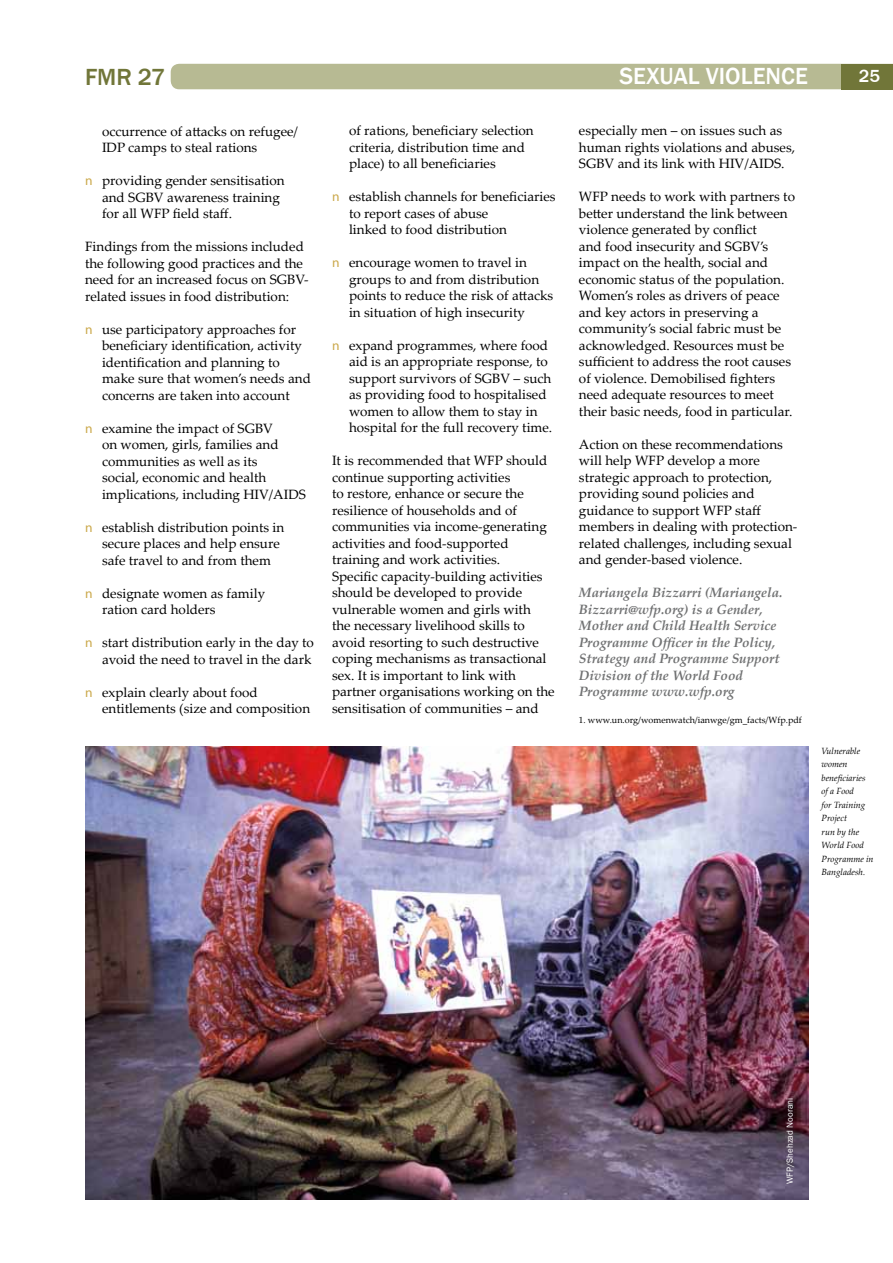
<style>
.page{position:relative;width:893px;height:1263px;background:#fff}
.page>*{position:absolute;margin:0;border:0;box-sizing:border-box;transform-origin:0 0}
.t1{font:500 24px "Franklin Gothic";color:#fff}
.t2{font:500 24px "Franklin Gothic";color:#717639}
.t3{font:500 18px "Franklin Gothic";color:#fff}
.t4{font:13.5px/16.5px "Palatino Linotype";color:#000}
.t5{font:italic 700 13.5px/16.5px "Palatino Linotype";color:#707172}
.t6{font:italic 9px/13.5px "Palatino Linotype";color:#000}
.t7{font:9px "Palatino Linotype";color:#000}
.t8{font:9px "Franklin Gothic";color:#fff}
.s1{font-family:"Myriad Pro";color:#cba94c}
</style>
<div class="page">
<div style="left:171px;top:64px;width:671px;height:25px;background:#b7ba93"></div>
<div style="left:842px;top:64px;width:51px;height:25px;background:#717639"></div>
<img style="left:85px;top:747px;width:724px;height:452px">
<h1 class="t2" style="left:85px;top:63px;width:82px">FMR 27</h1>
<h1 class="t1" style="left:619px;top:62px;width:190px">SEXUAL VIOLENCE</h1>
<h2 class="t3" style="left:859px;top:65px;width:23px">25</h2>
<p class="t4" style="left:102px;top:122px;width:197px">occurrence of attacks on refugee/<br>IDP camps to steal rations</p>
<p class="t4" style="left:102px;top:172px;width:184px;text-indent:-17px"><span class="s1">n</span> providing gender sensitisation and SGBV awareness training for all WFP field staff.</p>
<p class="t4" style="left:85px;top:238px;width:225px">Findings from the missions included the following good practices and the need for an increased focus on SGBV&shy;related issues in food distribution:</p>
<p class="t4" style="left:102px;top:320px;width:210px;text-indent:-17px"><span class="s1">n</span> use participatory approaches for beneficiary identification, activity identification and planning to make sure that women’s needs and concerns are taken into account</p>
<p class="t4" style="left:102px;top:419px;width:205px;text-indent:-17px"><span class="s1">n</span> examine the impact of SGBV<br>on women, girls, families and communities as well as its<br>social, economic and health implications, including HIV/AIDS</p>
<p class="t4" style="left:102px;top:518px;width:184px;text-indent:-17px"><span class="s1">n</span> establish distribution points in secure places and help ensure safe travel to and from them</p>
<p class="t4" style="left:102px;top:584px;width:165px;text-indent:-17px"><span class="s1">n</span> designate women as family ration card holders</p>
<p class="t4" style="left:85px;top:634px;width:230px;text-align:right"><span class="s1">n</span> start distribution early in the day to avoid the need to travel in the dark</p>
<p class="t4" style="left:102px;top:683px;width:210px;text-indent:-17px"><span class="s1">n</span> explain clearly about food entitlements (size and composition</p>
<p class="t4" style="left:349px;top:122px;width:186px">of rations, beneficiary selection criteria, distribution time and place) to all beneficiaries</p>
<p class="t4" style="left:349px;top:188px;width:208px;text-indent:-17px"><span class="s1">n</span> establish channels for beneficiaries to report cases of abuse<br>linked to food distribution</p>
<p class="t4" style="left:349px;top:254px;width:206px;text-indent:-17px"><span class="s1">n</span> encourage women to travel in groups to and from distribution points to reduce the risk of attacks in situation of high insecurity</p>
<p class="t4" style="left:349px;top:337px;width:205px;text-indent:-17px"><span class="s1">n</span> expand programmes, where food aid is an appropriate response, to support survivors of SGBV – such as providing food to hospitalised women to allow them to stay in hospital for the full recovery time.</p>
<p class="t4" style="left:332px;top:452px;width:224px">It is recommended that WFP should continue supporting activities<br>to restore, enhance or secure the resilience of households and of communities via income-generating activities and food-supported training and work activities.<br>Specific capacity-building activities should be developed to provide vulnerable women and girls with<br>the necessary livelihood skills to avoid resorting to such destructive coping mechanisms as transactional sex. It is important to link with partner organisations working on the sensitisation of communities – and</p>
<p class="t4" style="left:579px;top:122px;width:218px">especially men – on issues such as human rights violations and abuses,<br>SGBV and its link with HIV/AIDS.</p>
<p class="t4" style="left:579px;top:188px;width:218px">WFP needs to work with partners to better understand the link between violence generated by conflict<br>and food insecurity and SGBV’s impact on the health, social and economic status of the population.<br>Women’s roles as drivers of peace and key actors in preserving a community’s social fabric must be acknowledged. Resources must be sufficient to address the root causes of violence. Demobilised fighters need adequate resources to meet their basic needs, food in particular.</p>
<p class="t4" style="left:579px;top:435px;width:220px">Action on these recommendations will help WFP develop a more strategic approach to protection, providing sound policies and guidance to support WFP staff members in dealing with protection&shy;related challenges, including sexual and gender-based violence.</p>
<p class="t5" style="left:579px;top:584px;width:205px">Mariangela Bizzarri (Mariangela.<br>Bizzarri@wfp.org) is a Gender,<br>Mother and Child Health Service<br>Programme Officer in the Policy,<br>Strategy and Programme Support<br>Division of the World Food<br>Programme www.wfp.org</p>
<p class="t7" style="left:579px;top:713px;width:224px">1. www.un.org/womenwatch/ianwge/gm_facts/Wfp.pdf</p>
<p class="t6" style="left:821px;top:743px;width:54px">Vulnerable women beneficiaries of a Food<br>for Training<br>Project<br>run by the<br>World Food<br>Programme in<br>Bangladesh.</p>
<p class="t8" style="left:784px;top:1184px;width:88px;rotate:-90deg">WFP/Shehzad Noorani</p>
</div>
